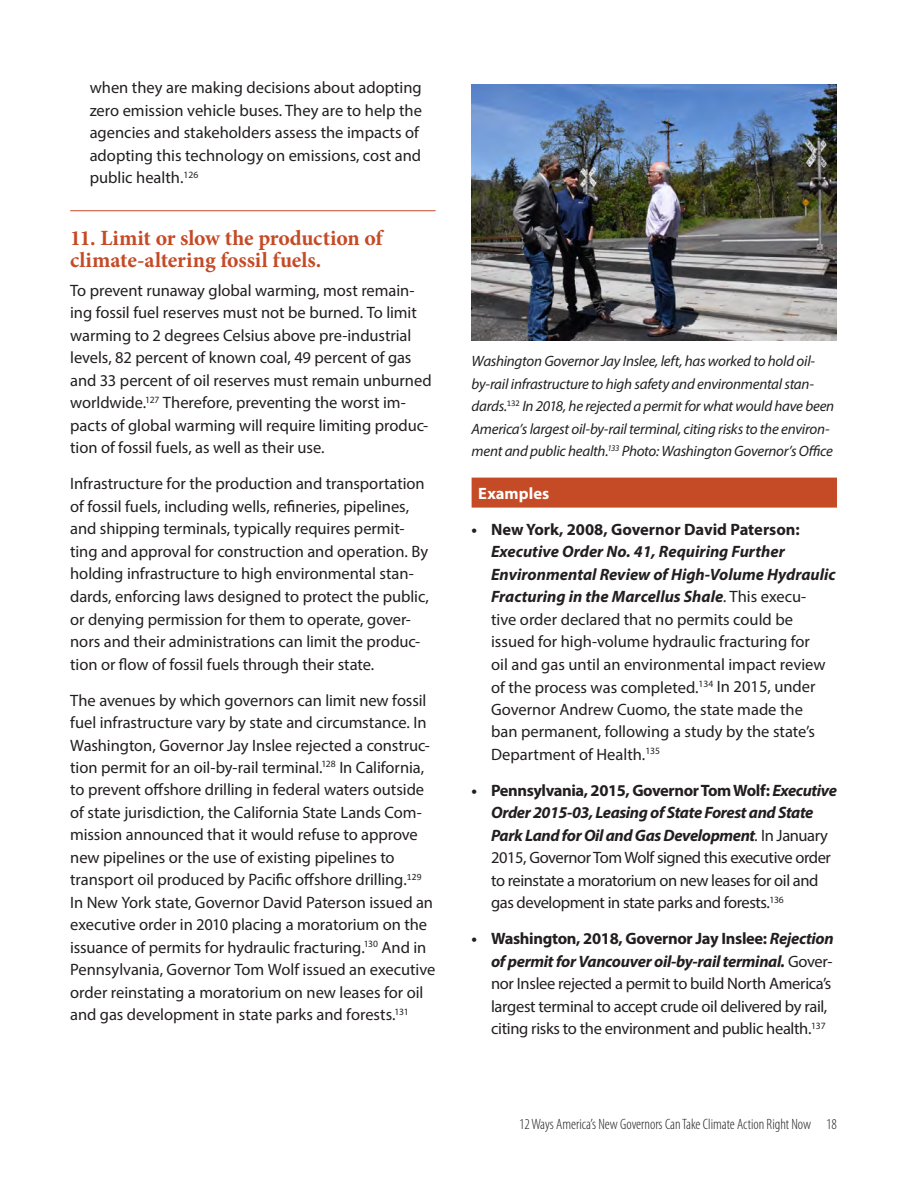
<style>
.page{position:relative;width:918px;height:1188px;background:#fff}
.page>*{position:absolute;margin:0;border:0;box-sizing:border-box;transform-origin:0 0}
.Heading_3{font:700 21.75px/22.5px "Minion Pro";letter-spacing:-.005em;color:#c54a26}
.t1{font:16.5px/22.5px "Myriad Pro";letter-spacing:-.005em;color:#231f20}
.t2{font:16.5px/22.5px "Myriad Pro";letter-spacing:-.025em;color:#231f20}
.t3{font:700 16.5px "Myriad Pro";letter-spacing:.005em;color:#fff}
.t4{font:italic 15px/22.5px "Myriad Pro";letter-spacing:-.015em;color:#222}
.t5{font:300 condensed 15px "Myriad Pro";color:#231f20}
.s1{font-weight:700}
.s2{font-weight:700;font-style:italic}
.s3{font-style:italic}
</style>
<div class="page">
<hr style="left:70px;top:210px;width:366px;height:1px;background:#c54a26">
<div style="left:472px;top:478px;width:365px;height:30px;background:#c54a26"></div>
<img style="left:472px;top:84px;width:365px;height:256px">
<p class="t1" style="left:90px;top:76px;width:334px">when they are making decisions about adopting zero emission vehicle buses. They are to help the agencies and stakeholders assess the impacts of adopting this technology on emissions, cost and public health.<sup>126</sup></p>
<p class="Heading_3" style="left:70px;top:226px;width:314px">11. Limit or slow the production of climate-altering fossil fuels.</p>
<p class="t1" style="left:70px;top:279px;width:363px">To prevent runaway global warming, most remain&shy;ing fossil fuel reserves must not be burned. To limit warming to 2 degrees Celsius above pre-industrial levels, 82 percent of known coal, 49 percent of gas and 33 percent of oil reserves must remain unburned worldwide.<sup>127</sup> Therefore, preventing the worst im&shy;pacts of global warming will require limiting produc&shy;tion of fossil fuels, as well as their use.</p>
<p class="t1" style="left:70px;top:472px;width:360px">Infrastructure for the production and transportation of fossil fuels, including wells, refineries, pipelines, and shipping terminals, typically requires permit&shy;ting and approval for construction and operation. By holding infrastructure to high environmental stan&shy;dards, enforcing laws designed to protect the public, or denying permission for them to operate, gover&shy;nors and their administrations can limit the produc&shy;tion or flow of fossil fuels through their state.</p>
<p class="t1" style="left:70px;top:688px;width:367px">The avenues by which governors can limit new fossil fuel infrastructure vary by state and circumstance. In Washington, Governor Jay Inslee rejected a construc&shy;tion permit for an oil-by-rail terminal.<sup>128</sup> In California, to prevent offshore drilling in federal waters outside of state jurisdiction, the California State Lands Com&shy;mission announced that it would refuse to approve new pipelines or the use of existing pipelines to transport oil produced by Pacific offshore drilling.<sup>129<br></sup>In New York state, Governor David Paterson issued an executive order in 2010 placing a moratorium on the issuance of permits for hydraulic fracturing.<sup>130</sup> And in Pennsylvania, Governor Tom Wolf issued an executive order reinstating a moratorium on new leases for oil and gas development in state parks and forests.<sup>131</sup></p>
<p class="t4" style="left:472px;top:350px;width:364px">Washington Governor Jay Inslee, left, has worked to hold oil&shy;by-rail infrastructure to high safety and environmental stan&shy;dards.<sup>132</sup> In 2018, he rejected a permit for what would have been America’s largest oil-by-rail terminal, citing risks to the environ&shy;ment and public health.<sup>133</sup> Photo: Washington Governor’s Office</p>
<p class="t3" style="left:478px;top:483px;width:73px">Examples</p>
<p class="t1" style="left:491px;top:518px;width:346px;text-indent:-20px"><span class="s1">• New York, 2008, Governor David Paterson:<br></span><span class="s2">Executive Order No. 41, Requiring Further Environmental Review of High-Volume Hydraulic Fracturing in the Marcellus Shale</span><span class="s3">.</span> This execu&shy;tive order declared that no permits could be issued for high-volume hydraulic fracturing for<br>oil and gas until an environmental impact review of the process was completed.<sup>134</sup> In 2015, under Governor Andrew Cuomo, the state made the<br>ban permanent, following a study by the state’s Department of Health.<sup>135</sup></p>
<p class="t2" style="left:491px;top:779px;width:347px;text-indent:-20px"><span class="s1">• Pennsylvania, 2015, Governor Tom Wolf:</span> <span class="s2">Executive Order 2015-03, Leasing of State Forest and State Park Land for Oil and Gas Development</span><span class="s3">.</span> In January 2015, Governor Tom Wolf signed this executive order to reinstate a moratorium on new leases for oil and gas development in state parks and forests.<sup>136</sup></p>
<p class="t1" style="left:491px;top:927px;width:344px;text-indent:-20px"><span class="s1">• Washington, 2018, Governor Jay Inslee:</span> <span class="s2">Rejection of permit for Vancouver oil-by-rail terminal.</span> Gover&shy;nor Inslee rejected a permit to build North America’s largest terminal to accept crude oil delivered by rail, citing risks to the environment and public health.<sup>137</sup></p>
<p class="t5" style="left:519px;top:1116px;width:319px">12 Ways America’s New Governors Can Take Climate Action Right Now 18</p>
</div>
